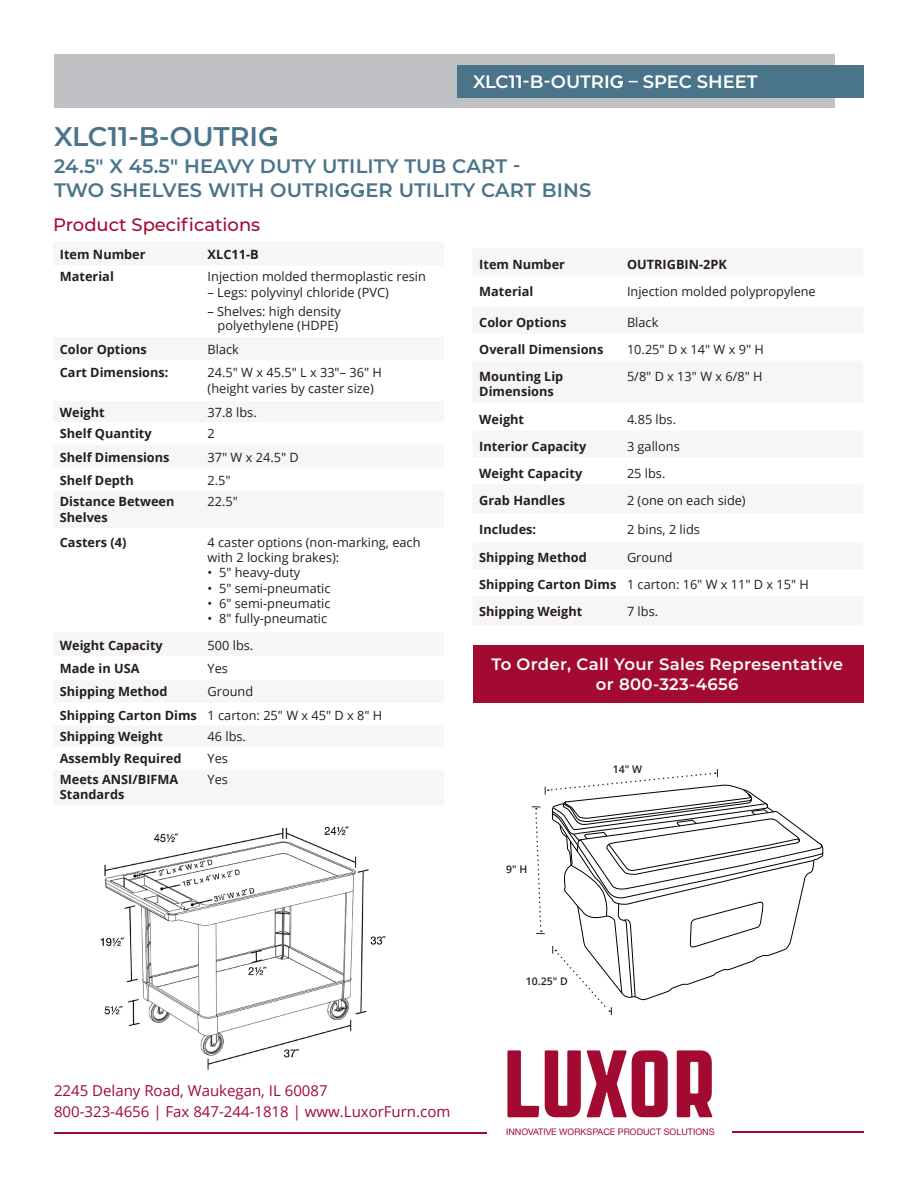
<style>
.page{position:relative;width:918px;height:1188px;background:#fff}
.page>*{position:absolute;margin:0;border:0;box-sizing:border-box;transform-origin:0 0}
.t1{font:600 27px "Montserrat";color:#49748a}
.t2{font:600 19.5px/24px "Montserrat";letter-spacing:.01em;color:#49748a}
.t3{font:600 18px "Montserrat";color:#fff}
.t4{font:500 18px "Montserrat";color:#a30a32}
.t5{font:600 16.5px "Montserrat";letter-spacing:.02em;color:#fff}
.Footer_Contact_info{font:15px "Open Sans";color:#a30a32}
.t6{font:12.75px/14.2px "Open Sans";color:#231f20;text-align:center}
.t7{font:700 12.75px/15.3px "Open Sans";color:#231f20}
.t8{font:600 10.5px "Open Sans";color:#231f20}
.t9{font:9px "Helvetica Neue";color:#a30a32}
</style>
<div class="page">
<img style="left:100px;top:826px;width:286px;height:244px">
<div style="left:54px;top:54px;width:781px;height:54px;background:#bfc1c4"></div>
<svg style="left:507px;top:1050px;width:32px;height:67px"></svg>
<svg style="left:545px;top:1050px;width:36px;height:67px"></svg>
<svg style="left:587px;top:1050px;width:81px;height:67px"></svg>
<svg style="left:677px;top:1050px;width:36px;height:67px"></svg>
<hr style="left:54px;top:1133px;width:432px;height:1px;background:#a30a32">
<hr style="left:732px;top:1132px;width:132px;height:1px;background:#a30a32">
<div style="left:458px;top:65px;width:406px;height:32px;background:#49748a"></div>
<svg style="left:532px;top:769px;width:292px;height:246px"></svg>
<svg style="left:271px;top:137px;width:6px;height:3px"></svg>
<div style="left:473px;top:645px;width:391px;height:58px;background:#a30a32"></div>
<p class="t3" style="left:473px;top:69px;width:286px">XLC11-B-OUTRIG – SPEC SHEET</p>
<p class="t1" style="left:54px;top:118px;width:226px">XLC11-B-OUTRIG</p>
<p class="t2" style="left:54px;top:154px;width:539px">24.5" X 45.5" HEAVY DUTY UTILITY TUB CART -<br>TWO SHELVES WITH OUTRIGGER UTILITY CART BINS</p>
<p class="t4" style="left:53px;top:212px;width:209px">Product Specifications</p>
<p class="t7" style="left:60px;top:247px;width:87px">Item Number</p>
<p class="t7" style="left:208px;top:247px;width:53px">XLC11-B</p>
<p class="t7" style="left:60px;top:269px;width:56px">Material</p>
<p class="t6" style="left:208px;top:269px;width:220px">Injection molded thermoplastic resin</p>
<p class="t6" style="left:208px;top:285px;width:183px">– Legs: polyvinyl chloride (PVC)</p>
<p class="t6" style="left:208px;top:304px;width:135px">– Shelves: high density polyethylene (HDPE)</p>
<p class="t7" style="left:60px;top:342px;width:89px">Color Options</p>
<p class="t6" style="left:208px;top:342px;width:33px">Black</p>
<p class="t7" style="left:60px;top:365px;width:110px">Cart Dimensions:</p>
<p class="t6" style="left:208px;top:365px;width:176px">24.5" W x 45.5" L x 33"– 36" H</p>
<p class="t6" style="left:208px;top:381px;width:168px">(height varies by caster size)</p>
<p class="t7" style="left:60px;top:404px;width:46px">Weight</p>
<p class="t6" style="left:208px;top:405px;width:51px">37.8 lbs.</p>
<p class="t7" style="left:60px;top:425px;width:93px">Shelf Quantity</p>
<p class="t6" style="left:208px;top:426px;width:9px">2</p>
<p class="t7" style="left:60px;top:449px;width:111px">Shelf Dimensions</p>
<p class="t6" style="left:208px;top:450px;width:93px">37" W x 24.5" D</p>
<p class="t7" style="left:60px;top:472px;width:76px">Shelf Depth</p>
<p class="t6" style="left:208px;top:473px;width:25px">2.5"</p>
<p class="t7" style="left:60px;top:494px;width:116px">Distance Between<br>Shelves</p>
<p class="t6" style="left:208px;top:494px;width:32px">22.5"</p>
<p class="t7" style="left:60px;top:534px;width:68px">Casters (4)</p>
<p class="t6" style="left:208px;top:534px;width:214px;line-height:15.3px;text-align:left">4 caster options (non-marking, each with 2 locking brakes):</p>
<p class="t6" style="left:208px;top:565px;width:94px">• 5" heavy-duty</p>
<p class="t6" style="left:208px;top:581px;width:124px">• 5" semi-pneumatic</p>
<p class="t6" style="left:208px;top:596px;width:124px">• 6" semi-pneumatic</p>
<p class="t6" style="left:208px;top:611px;width:121px">• 8" fully-pneumatic</p>
<p class="t7" style="left:60px;top:637px;width:105px">Weight Capacity</p>
<p class="t6" style="left:208px;top:638px;width:47px">500 lbs.</p>
<p class="t7" style="left:60px;top:661px;width:81px">Made in USA</p>
<p class="t6" style="left:208px;top:661px;width:22px">Yes</p>
<p class="t7" style="left:60px;top:683px;width:109px">Shipping Method</p>
<p class="t6" style="left:208px;top:684px;width:47px">Ground</p>
<p class="t7" style="left:60px;top:707px;width:139px">Shipping Carton Dims</p>
<p class="t6" style="left:208px;top:708px;width:176px">1 carton: 25" W x 45" D x 8" H</p>
<p class="t7" style="left:60px;top:729px;width:105px">Shipping Weight</p>
<p class="t6" style="left:208px;top:729px;width:40px">46 lbs.</p>
<p class="t7" style="left:60px;top:750px;width:123px">Assembly Required</p>
<p class="t6" style="left:208px;top:751px;width:22px">Yes</p>
<p class="t7" style="left:60px;top:771px;width:120px">Meets ANSI/BIFMA<br>Standards</p>
<p class="t6" style="left:208px;top:772px;width:22px">Yes</p>
<p class="t7" style="left:479px;top:256px;width:87px">Item Number</p>
<p class="t7" style="left:627px;top:256px;width:102px">OUTRIGBIN-2PK</p>
<p class="t7" style="left:479px;top:283px;width:56px">Material</p>
<p class="t6" style="left:627px;top:284px;width:190px">Injection molded polypropylene</p>
<p class="t7" style="left:479px;top:314px;width:89px">Color Options</p>
<p class="t6" style="left:627px;top:315px;width:33px">Black</p>
<p class="t7" style="left:479px;top:341px;width:126px">Overall Dimensions</p>
<p class="t6" style="left:627px;top:342px;width:138px">10.25" D x 14" W x 9" H</p>
<p class="t7" style="left:479px;top:368px;width:86px">Mounting Lip<br>Dimensions</p>
<p class="t6" style="left:627px;top:369px;width:137px">5/8" D x 13" W x 6/8" H</p>
<p class="t7" style="left:479px;top:411px;width:46px">Weight</p>
<p class="t6" style="left:627px;top:411px;width:51px">4.85 lbs.</p>
<p class="t7" style="left:479px;top:438px;width:109px">Interior Capacity</p>
<p class="t6" style="left:627px;top:438px;width:54px">3 gallons</p>
<p class="t7" style="left:479px;top:465px;width:105px">Weight Capacity</p>
<p class="t6" style="left:627px;top:465px;width:40px">25 lbs.</p>
<p class="t7" style="left:479px;top:492px;width:87px">Grab Handles</p>
<p class="t6" style="left:627px;top:492px;width:120px">2 (one on each side)</p>
<p class="t7" style="left:479px;top:521px;width:58px">Includes:</p>
<p class="t6" style="left:627px;top:522px;width:74px">2 bins, 2 lids</p>
<p class="t7" style="left:479px;top:550px;width:109px">Shipping Method</p>
<p class="t6" style="left:627px;top:550px;width:47px">Ground</p>
<p class="t7" style="left:479px;top:577px;width:139px">Shipping Carton Dims</p>
<p class="t6" style="left:627px;top:577px;width:183px">1 carton: 16" W x 11" D x 15" H</p>
<p class="t7" style="left:479px;top:604px;width:105px">Shipping Weight</p>
<p class="t6" style="left:627px;top:604px;width:33px">7 lbs.</p>
<p class="t5" style="left:491px;top:653px;width:353px">To Order, Call Your Sales Representative</p>
<p class="t5" style="left:596px;top:672px;width:144px">or 800-323-4656</p>
<p class="t8" style="left:506px;top:862px;width:23px">9" H</p>
<p class="t8" style="left:613px;top:762px;width:31px">14" W</p>
<p class="Footer_Contact_info" style="left:54px;top:1080px;width:275px">2245 Delany Road, Waukegan, IL 60087</p>
<p class="Footer_Contact_info" style="left:54px;top:1101px;width:398px">800-323-4656 | Fax 847-244-1818 | www.LuxorFurn.com</p>
<p class="t8" style="left:526px;top:974px;width:43px">10.25" D</p>
<p class="t9" style="left:506px;top:1125px;width:210px">INNOVATIVE WORKSPACE PRODUCT SOLUTIONS</p>
</div>
